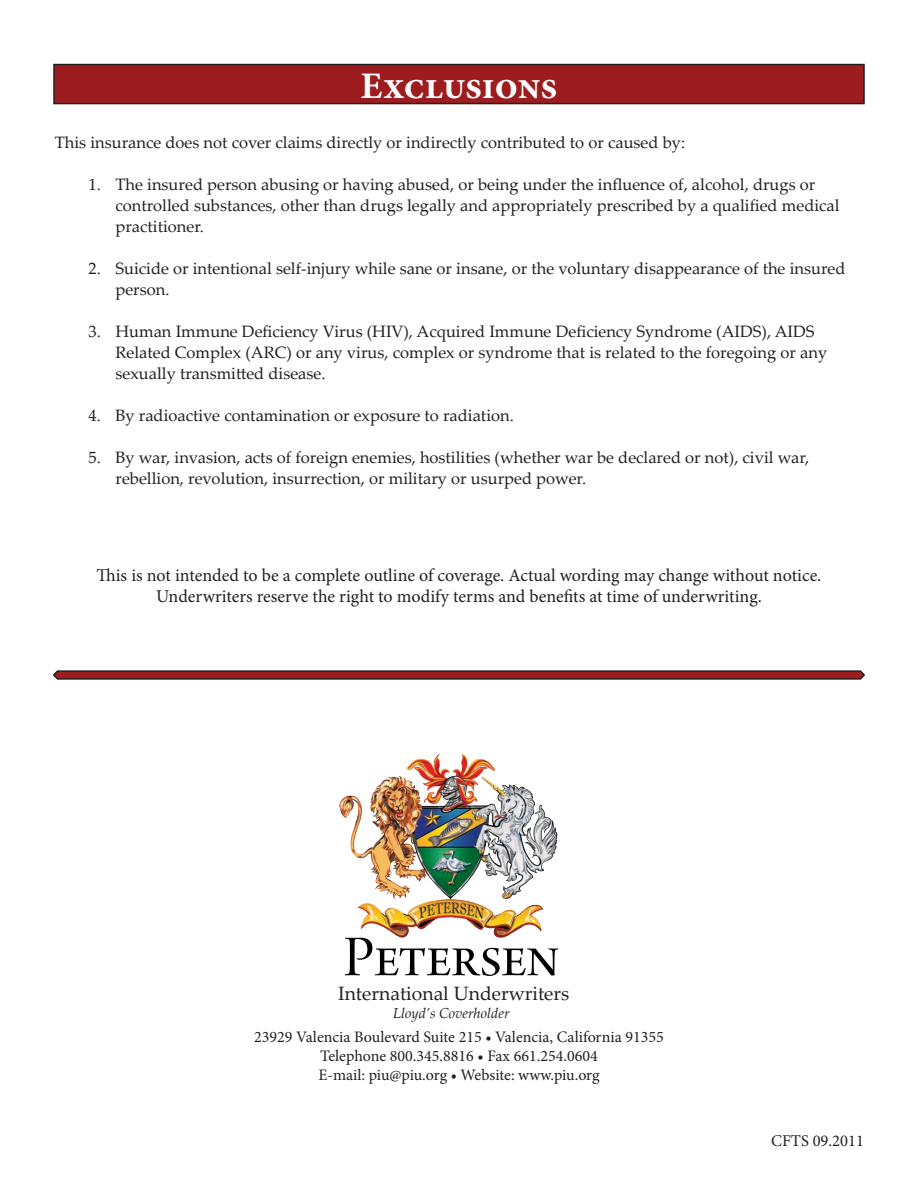
<style>
.page{position:relative;width:918px;height:1188px;background:#fff}
.page>*{position:absolute;margin:0;border:0;box-sizing:border-box;transform-origin:0 0}
.t1{font:61.05px "Arno Pro Display";color:#000}
.t2{font:700 37.5px "Minion Pro";color:#fff}
.t3{font:19.35px "Palatino Linotype";color:#231f20}
.t4{font:18px/21.6px "Minion Pro";letter-spacing:-.005em;color:#231f20;text-align:center}
.t5{font:16.5px/21px "Palatino Linotype";color:#231f20}
.t6{font:16.5px "Minion Pro";color:#231f20}
.t7{font:16.05px/19.2px "Minion Pro";color:#231f20;text-align:center}
.t8{font:italic 14.4px "Palatino Linotype";color:#231f20}
</style>
<div class="page">
<div style="left:54px;top:65px;width:810px;height:39px;background:#9d1c1f"></div>
<div style="left:53px;top:64px;width:812px;height:40px;border:2px solid #231f20"></div>
<img style="left:339px;top:753px;width:219px;height:185px">
<svg style="left:53px;top:670px;width:812px;height:10px;background:#7f2d30"></svg>
<h2 class="t2" style="left:361px;top:59px;width:198px">Exclusions</h2>
<p class="t5" style="left:55px;top:132px;width:632px">This insurance does not cover claims directly or indirectly contributed to or caused by:</p>
<p class="t5" style="left:115px;top:174px;width:726px;text-indent:-27px">1. The insured person abusing or having abused, or being under the influence of, alcohol, drugs or controlled substances, other than drugs legally and appropriately prescribed by a qualified medical practitioner.</p>
<p class="t5" style="left:115px;top:258px;width:732px;text-indent:-27px">2. Suicide or intentional self-injury while sane or insane, or the voluntary disappearance of the insured person.</p>
<p class="t5" style="left:115px;top:321px;width:713px;text-indent:-27px">3. Human Immune Deficiency Virus (HIV), Acquired Immune Deficiency Syndrome (AIDS), AIDS<br>Related Complex (ARC) or any virus, complex or syndrome that is related to the foregoing or any sexually transmitted disease.</p>
<p class="t5" style="left:88px;top:405px;width:427px">4. By radioactive contamination or exposure to radiation.</p>
<p class="t5" style="left:115px;top:447px;width:695px;text-indent:-27px">5. By war, invasion, acts of foreign enemies, hostilities (whether war be declared or not), civil war, rebellion, revolution, insurrection, or military or usurped power.</p>
<p class="t4" style="left:97px;top:564px;width:726px">This is not intended to be a complete outline of coverage. Actual wording may change without notice.<br>Underwriters reserve the right to modify terms and benefits at time of underwriting.</p>
<h1 class="t1" style="left:343px;top:924px;width:217px">Petersen</h1>
<p class="t3" style="left:338px;top:980px;width:233px">International Underwriters</p>
<p class="t8" style="left:393px;top:1003px;width:118px">Lloyd’s Coverholder</p>
<p class="t7" style="left:254px;top:1027px;width:411px">23929 Valencia Boulevard Suite 215 • Valencia, California 91355<br>Telephone 800.345.8816 • Fax 661.254.0604<br>E-mail: piu@piu.org • Website: www.piu.org</p>
<p class="t6" style="left:771px;top:1130px;width:94px">CFTS 09.2011</p>
</div>
